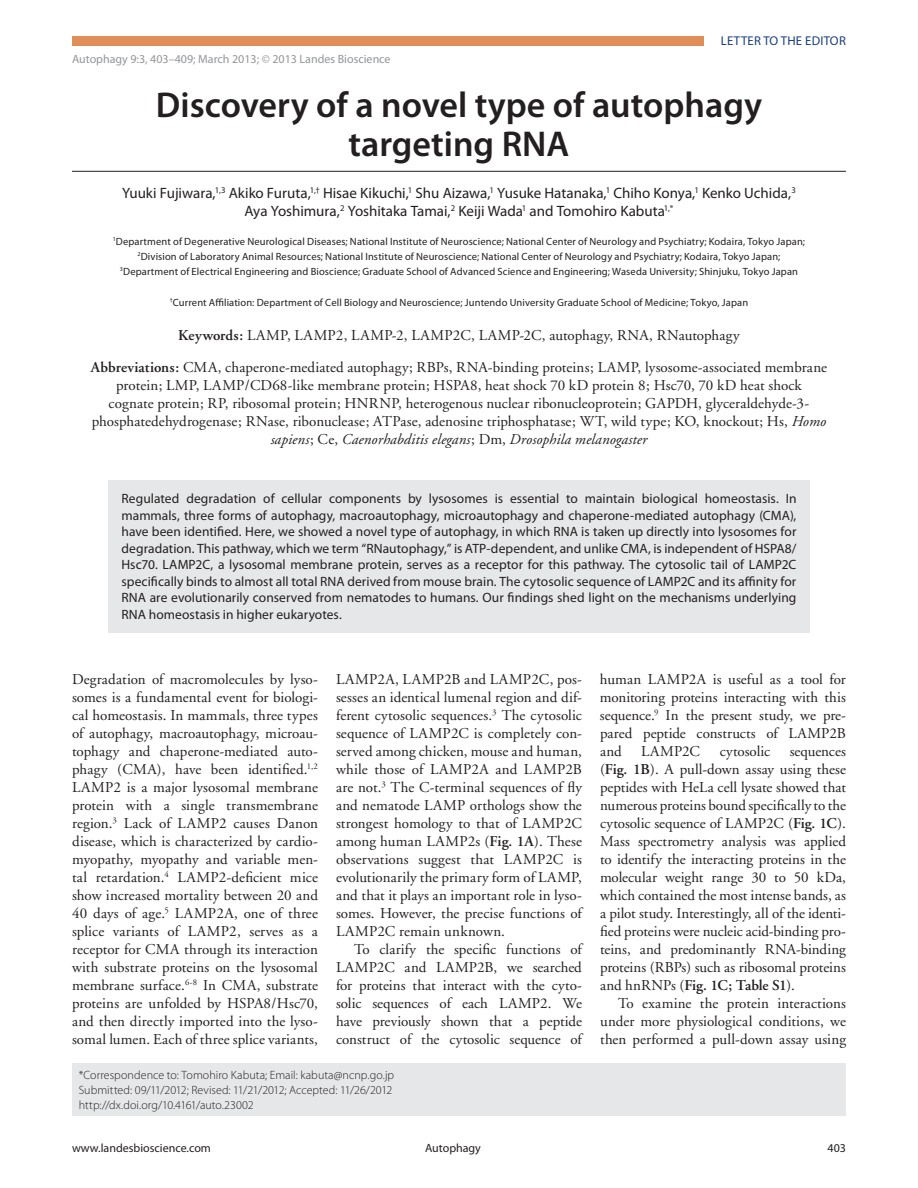
<style>
.page{position:relative;width:918px;height:1188px;background:#fff}
.page>*{position:absolute;margin:0;border:0;box-sizing:border-box;transform-origin:0 0}
.t1{font:600 36px/39px "Myriad Pro";color:#231f20;text-align:center}
.t2{font:15px/18px "Adobe Garamond";color:#231f20;text-align:justify}
.t3{font:15px/18px "Myriad Pro";letter-spacing:-.005em;color:#231f20;text-align:center}
.t4{font:13.5px/16.5px "Myriad Pro";color:#231f20;text-align:justify}
.t5{font:12.75px "Myriad Pro";letter-spacing:.02em;color:#193f7c}
.t6{font:300 12px/15px "Myriad Pro";color:#231f20}
.t7{font:12px "Myriad Pro";color:#939598}
.t8{font:12px "Myriad Pro";color:#231f20}
.t9{font:10.5px/15px "Myriad Pro";letter-spacing:.01em;color:#231f20;text-align:center}
.s1{font-weight:600}
.s2{font-style:italic}
</style>
<div class="page">
<div style="left:72px;top:36px;width:632px;height:10px;background:#df8e57"></div>
<hr style="left:72px;top:171px;width:774px;height:1px;background:#231f20">
<div style="left:72px;top:1063px;width:774px;height:53px;background:#e6e7e9"></div>
<div style="left:108px;top:480px;width:702px;height:152px;background:#e6e7e9"></div>
<p class="t7" style="left:72px;top:52px;width:320px">Autophagy 9:3, 403–409; March 2013; © 2013 Landes Bioscience</p>
<p class="t5" style="left:721px;top:32px;width:126px">Letter to the Editor</p>
<h1 class="t1" style="left:156px;top:85px;width:608px">Discovery of a novel type of autophagy targeting RNA</h1>
<p class="t3" style="left:122px;top:184px;width:675px">Yuuki Fujiwara,<sup>1,3</sup> Akiko Furuta,<sup>1,†</sup> Hisae Kikuchi,<sup>1</sup> Shu Aizawa,<sup>1</sup> Yusuke Hatanaka,<sup>1</sup> Chiho Konya,<sup>1</sup> Kenko Uchida,<sup>3<br></sup>Aya Yoshimura,<sup>2</sup> Yoshitaka Tamai,<sup>2</sup> Keiji Wada<sup>1</sup> and Tomohiro Kabuta<sup>1,*</sup></p>
<p class="t9" style="left:113px;top:234px;width:694px"><sup>1</sup>Department of Degenerative Neurological Diseases; National Institute of Neuroscience; National Center of Neurology and Psychiatry; Kodaira, Tokyo Japan;<br><sup>2</sup>Division of Laboratory Animal Resources; National Institute of Neuroscience; National Center of Neurology and Psychiatry; Kodaira, Tokyo Japan;<br><sup>3</sup>Department of Electrical Engineering and Bioscience; Graduate School of Advanced Science and Engineering; Waseda University; Shinjuku, Tokyo Japan</p>
<p class="t9" style="left:170px;top:295px;width:580px"><sup>†</sup>Current Affiliation: Department of Cell Biology and Neuroscience; Juntendo University Graduate School of Medicine; Tokyo, Japan</p>
<p class="t2" style="left:91px;top:320px;width:738px;line-height:31.5px;text-align:center"><span class="s1">Keywords:</span> LAMP, LAMP2, LAMP-2, LAMP2C, LAMP-2C, autophagy, RNA, RNautophagy<br><span class="s1">Abbreviations:</span> CMA, chaperone-mediated autophagy; RBPs, RNA-binding proteins; LAMP, lysosome-associated membrane</p>
<p class="t2" style="left:92px;top:376px;width:736px;text-align:center">protein; LMP, LAMP/CD68-like membrane protein; HSPA8, heat shock 70 kD protein 8; Hsc70, 70 kD heat shock<br>cognate protein; RP, ribosomal protein; HNRNP, heterogenous nuclear ribonucleoprotein; GAPDH, glyceraldehyde-3- phosphatedehydrogenase; RNase, ribonuclease; ATPase, adenosine triphosphatase; WT, wild type; KO, knockout; Hs, <span class="s2">Homo sapiens</span>; Ce, <span class="s2">Caenorhabditis elegans</span>; Dm, <span class="s2">Drosophila melanogaster</span></p>
<p class="t4" style="left:121px;top:490px;width:677px">Regulated degradation of cellular components by lysosomes is essential to maintain biological homeostasis. In mammals, three forms of autophagy, macroautophagy, microautophagy and chaperone-mediated autophagy (CMA), have been identified. H ere, we showed a novel type of autophagy, in which RNA is taken up directly into lysosomes for degradation. This pathway, which we term “RNautophagy,” is ATP-dependent, and unlike CMA, is independent of HSPA8/ Hsc70. LAMP2C, a lysosomal membrane protein, serves as a receptor for this pathway. The cytosolic tail of LAMP2C specifically binds to almost all total RNA derived from mouse brain. The cytosolic sequence of LAMP2C and its affinity for RNA are evolutionarily conserved from nematodes to humans. Our findings shed light on the mechanisms underlying RNA homeostasis in higher eukaryotes.</p>
<p class="t2" style="left:72px;top:671px;width:247px">Degradation of macromolecules by lyso&shy;somes is a fundamental event for biologi&shy;cal homeostasis. In mammals, three types of autophagy, macroautophagy, microau&shy;tophagy and chaperone-mediated auto&shy;phagy (CMA), have been identified.<sup>1,2<br></sup>LAMP2 is a major lysosomal membrane protein with a single transmembrane region.<sup>3</sup> Lack of LAMP2 causes Danon disease, which is characterized by cardio&shy;myopathy, myopathy and variable men&shy;tal retardation.<sup>4</sup> LAMP2-deficient mice show increased mortality between 20 and 40 days of age.<sup>5</sup> LAMP2A, one of three splice variants of LAMP2, serves as a receptor for CMA through its interaction with substrate proteins on the lysosomal membrane surface.<sup>6-8</sup> In CMA, substrate proteins are unfolded by HSPA8/Hsc70, and then directly imported into the lyso&shy;somal lumen. Each of three splice variants,</p>
<p class="t2" style="left:336px;top:671px;width:247px">LAMP2A, LAMP2B and LAMP2C, pos&shy;sesses an identical lumenal region and dif&shy;ferent cytosolic sequences.<sup>3</sup> The cytosolic sequence of LAMP2C is completely con&shy;served among chicken, mouse and human, while those of LAMP2A and LAMP2B are not.<sup>3</sup> The C-terminal sequences of fly and nematode LAMP orthologs show the strongest homology to that of LAMP2C among human LAMP2s (<span class="s1">Fig. 1A</span>). These observations suggest that LAMP2C is evolutionarily the primary form of LAMP, and that it plays an important role in lyso&shy;somes. However, the precise functions of LAMP2C remain unknown.</p>
<p class="t2" style="left:336px;top:941px;width:247px;text-indent:18px">To clarify the specific functions of LAMP2C and LAMP2B, we searched for proteins that interact with the cyto&shy;solic sequences of each LAMP2. We have previously shown that a peptide construct of the cytosolic sequence of</p>
<p class="t6" style="left:79px;top:1068px;width:317px">*Correspondence to: Tomohiro Kabuta; Email: kabuta@ncnp.go.jp<br>Submitted: 09/11/2012; Revised: 11/21/2012; Accepted: 11/26/2012 http://dx.doi.org/10.4161/auto.23002</p>
<p class="t2" style="left:600px;top:671px;width:247px">human LAMP2A is useful as a tool for monitoring proteins interacting with this sequence.<sup>9</sup> In the present study, we pre&shy;pared peptide constructs of LAMP2B and</p>
<p class="t2" style="left:641px;top:743px;width:60px">LAMP2C</p>
<p class="t2" style="left:720px;top:743px;width:52px">cytosolic</p>
<p class="t2" style="left:600px;top:743px;width:248px;text-indent:190px">sequences (<span class="s1">Fig. 1B</span>). A pull-down assay using these peptides with HeLa cell lysate showed that numerous proteins bound specifically to the cytosolic sequence of LAMP2C (<span class="s1">Fig. 1C</span>).<br>Mass spectrometry analysis was applied to identify the interacting proteins in the molecular weight range 30 to 50 kDa, which contained the most intense bands, as a pilot study. Interestingly, all of the identi&shy;fied proteins were nucleic acid-binding pro&shy;teins, and predominantly RNA-binding proteins (RBPs) such as ribosomal proteins and hnRNPs (<span class="s1">Fig. 1C; Table S1</span>).</p>
<p class="t2" style="left:600px;top:995px;width:248px;text-indent:18px">To examine the protein interactions under more physiological conditions, we then performed a pull-down assay using</p>
<p class="t8" style="left:72px;top:1141px;width:140px">www.landesbioscience.com</p>
<p class="t8" style="left:425px;top:1141px;width:57px">Autophagy</p>
<p class="t8" style="left:828px;top:1141px;width:20px">403</p>
</div>
